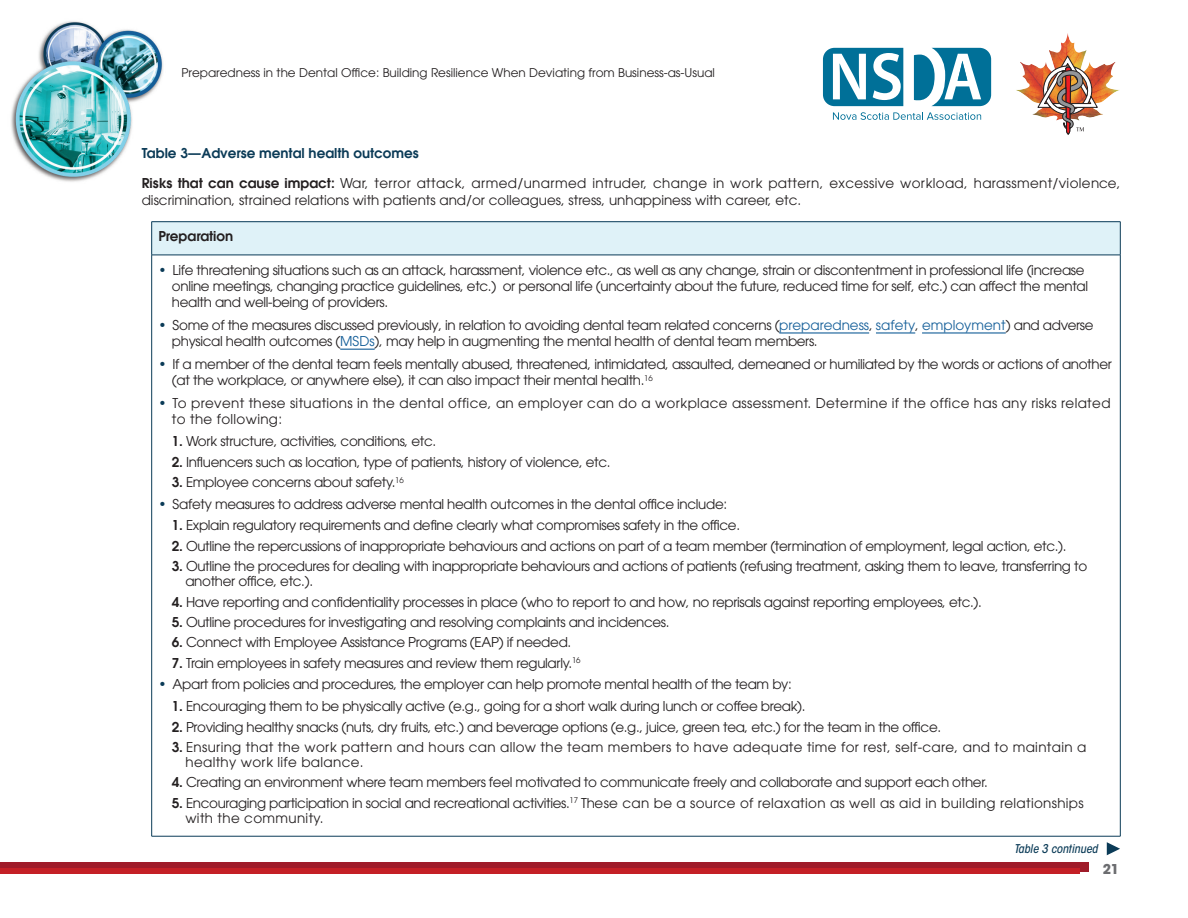
<style>
.page{position:relative;width:1188px;height:918px;background:#fff}
.page>*{position:absolute;margin:0;border:0;box-sizing:border-box;transform-origin:0 0}
.Table_Content_Bullet_Less_space_indented{font:13.5px/15px "ITC Avant Garde Std";letter-spacing:-.025em;color:#231f20}
.Body{font:13.5px/16.2px "ITC Avant Garde Std";letter-spacing:-.025em;color:#231f20}
.Table_Content_Bullet_Less_space_indented-2{font:13.5px/15px "ITC Avant Garde Std";letter-spacing:.025em;color:#231f20}
.Body-2{font:13.5px/16.2px "ITC Avant Garde Std";color:#231f20}
.Body-3{font:13.5px/16.2px "ITC Avant Garde Std";letter-spacing:.025em;color:#231f20}
.Sub_Title{font:600 13.5px "ITC Avant Garde Std";color:#0b3b57}
.Table_Content{font:600 13.5px "ITC Avant Garde Std";color:#231f20}
.t1{font:700 13.5px "ITC Avant Garde Std";color:#6c6d70}
.t2{font:12px "ITC Avant Garde Std";color:#231f20}
.continued{font:italic 500 condensed 12px "ITC Avant Garde Std";color:#0b3b57}
.s1{font-weight:600}
.s2{font-weight:600;color:#0b3b57}
.s3{color:#155f99}
</style>
<div class="page">
<img style="left:11px;top:21px;width:1110px;height:851px">
<div style="left:152px;top:222px;width:968px;height:33px;background:#dff2f8"></div>
<hr style="left:152px;top:221px;width:968px;height:1px;background:#0b3b57">
<hr style="left:151px;top:222px;width:1px;height:33px;background:#0b3b57">
<hr style="left:1120px;top:222px;width:1px;height:33px;background:#0b3b57">
<hr style="left:152px;top:255px;width:968px;height:1px;background:#0b3b57">
<hr style="left:151px;top:255px;width:1px;height:581px;background:#0b3b57">
<hr style="left:1120px;top:255px;width:1px;height:581px;background:#0b3b57">
<hr style="left:152px;top:836px;width:968px;height:1px;background:#0b3b57">
<hr style="left:779px;top:332px;width:90px;height:2px;background:#155f99">
<hr style="left:876px;top:332px;width:39px;height:2px;background:#155f99">
<hr style="left:922px;top:332px;width:84px;height:2px;background:#155f99">
<hr style="left:340px;top:349px;width:35px;height:1px;background:#155f99">
<svg style="left:1107px;top:842px;width:13px;height:13px"></svg>
<div style="left:0;top:862px;width:1089px;height:9px;background:#9f1b29"></div>
<div style="left:0;top:868px;width:1080px;height:6px;background:#c42026"></div>
<svg style="left:823px;top:48px;width:80px;height:58px"></svg>
<svg style="left:833px;top:112px;width:148px;height:8px"></svg>
<svg style="left:914px;top:48px;width:77px;height:58px"></svg>
<img style="left:1016px;top:43px;width:104px;height:78px">
<img style="left:1037px;top:54px;width:62px;height:81px">
<p class="t2" style="left:181px;top:65px;width:535px">Preparedness in the Dental Office: Building Resilience When Deviating from Business-as-Usual</p>
<p class="Sub_Title" style="left:142px;top:145px;width:279px">Table 3—Adverse mental health outcomes</p>
<p class="Body-2" style="left:142px;top:175px;width:980px"><span class="s1">Risks that can cause impact:</span> War, terror attack, armed/unarmed intruder, change in work pattern, excessive workload, harassment/violence, discrimination, strained relations with patients and/or colleagues, stress, unhappiness with career, etc.</p>
<p class="Table_Content" style="left:158px;top:228px;width:76px">Preparation</p>
<p class="Body" style="left:172px;top:261px;width:918px;text-indent:-14px"><span class="s2">•</span> Life threatening situations such as an attack, harassment, violence etc., as well as any change, strain or discontentment in professional life (increase online meetings, changing practice guidelines, etc.) or personal life (uncertainty about the future, reduced time for self, etc.) can affect the mental health and well-being of providers.</p>
<p class="Body" style="left:172px;top:317px;width:923px;text-indent:-13px"><span class="s2">•</span> Some of the measures discussed previously, in relation to avoiding dental team related concerns (<span class="s3">preparedness</span>, <span class="s3">safety</span>, <span class="s3">employment</span>) and adverse physical health outcomes (<span class="s3">MSDs</span>), may help in augmenting the mental health of dental team members.</p>
<p class="Body" style="left:172px;top:356px;width:942px;text-indent:-14px"><span class="s2">•</span> If a member of the dental team feels mentally abused, threatened, intimidated, assaulted, demeaned or humiliated by the words or actions of another (at the workplace, or anywhere else), it can also impact their mental health.<sup>16</sup></p>
<p class="Body-3" style="left:172px;top:395px;width:940px;text-indent:-14px"><span class="s2">•</span> To prevent these situations in the dental office, an employer can do a workplace assessment. Determine if the office has any risks related to the following:</p>
<p class="Table_Content_Bullet_Less_space_indented" style="left:172px;top:434px;width:266px"><span class="s1">1.</span> Work structure, activities, conditions, etc.</p>
<p class="Table_Content_Bullet_Less_space_indented" style="left:172px;top:454px;width:440px"><span class="s1">2.</span> Influencers such as location, type of patients, history of violence, etc.</p>
<p class="Table_Content_Bullet_Less_space_indented" style="left:172px;top:474px;width:233px"><span class="s1">3.</span> Employee concerns about safety.<sup>16</sup></p>
<p class="Body" style="left:158px;top:495px;width:570px"><span class="s2">•</span> Safety measures to address adverse mental health outcomes in the dental office include:</p>
<p class="Table_Content_Bullet_Less_space_indented" style="left:172px;top:518px;width:570px"><span class="s1">1.</span> Explain regulatory requirements and define clearly what compromises safety in the office.</p>
<p class="Table_Content_Bullet_Less_space_indented" style="left:172px;top:538px;width:896px"><span class="s1">2.</span> Outline the repercussions of inappropriate behaviours and actions on part of a team member (termination of employment, legal action, etc.).</p>
<p class="Table_Content_Bullet_Less_space_indented" style="left:185px;top:559px;width:903px;text-indent:-14px"><span class="s1">3.</span> Outline the procedures for dealing with inappropriate behaviours and actions of patients (refusing treatment, asking them to leave, transferring to another office, etc.).</p>
<p class="Table_Content_Bullet_Less_space_indented" style="left:172px;top:594px;width:812px"><span class="s1">4.</span> Have reporting and confidentiality processes in place (who to report to and how, no reprisals against reporting employees, etc.).</p>
<p class="Table_Content_Bullet_Less_space_indented" style="left:172px;top:614px;width:499px"><span class="s1">5.</span> Outline procedures for investigating and resolving complaints and incidences.</p>
<p class="Table_Content_Bullet_Less_space_indented" style="left:172px;top:635px;width:401px"><span class="s1">6.</span> Connect with Employee Assistance Programs (EAP) if needed.</p>
<p class="Table_Content_Bullet_Less_space_indented" style="left:172px;top:655px;width:410px"><span class="s1">7.</span> Train employees in safety measures and review them regularly.<sup>16</sup></p>
<p class="Body" style="left:158px;top:676px;width:635px"><span class="s2">•</span> Apart from policies and procedures, the employer can help promote mental health of the team by:</p>
<p class="Table_Content_Bullet_Less_space_indented" style="left:172px;top:699px;width:635px"><span class="s1">1.</span> Encouraging them to be physically active (e.g., going for a short walk during lunch or coffee break).</p>
<p class="Table_Content_Bullet_Less_space_indented" style="left:172px;top:719px;width:771px"><span class="s1">2.</span> Providing healthy snacks (nuts, dry fruits, etc.) and beverage options (e.g., juice, green tea, etc.) for the team in the office.</p>
<p class="Table_Content_Bullet_Less_space_indented-2" style="left:185px;top:739px;width:902px;text-indent:-14px"><span class="s1">3.</span> Ensuring that the work pattern and hours can allow the team members to have adequate time for rest, self-care, and to maintain a healthy work life balance.</p>
<p class="Table_Content_Bullet_Less_space_indented" style="left:172px;top:775px;width:817px"><span class="s1">4.</span> Creating an environment where team members feel motivated to communicate freely and collaborate and support each other.</p>
<p class="Table_Content_Bullet_Less_space_indented-2" style="left:185px;top:795px;width:900px;text-indent:-14px"><span class="s1">5.</span> Encouraging participation in social and recreational activities.<sup>17</sup> These can be a source of relaxation as well as aid in building relationships with the community.</p>
<p class="continued" style="left:1014px;top:841px;width:85px">Table 3 continued</p>
<p class="t1" style="left:1103px;top:860px;width:18px">21</p>
</div>
